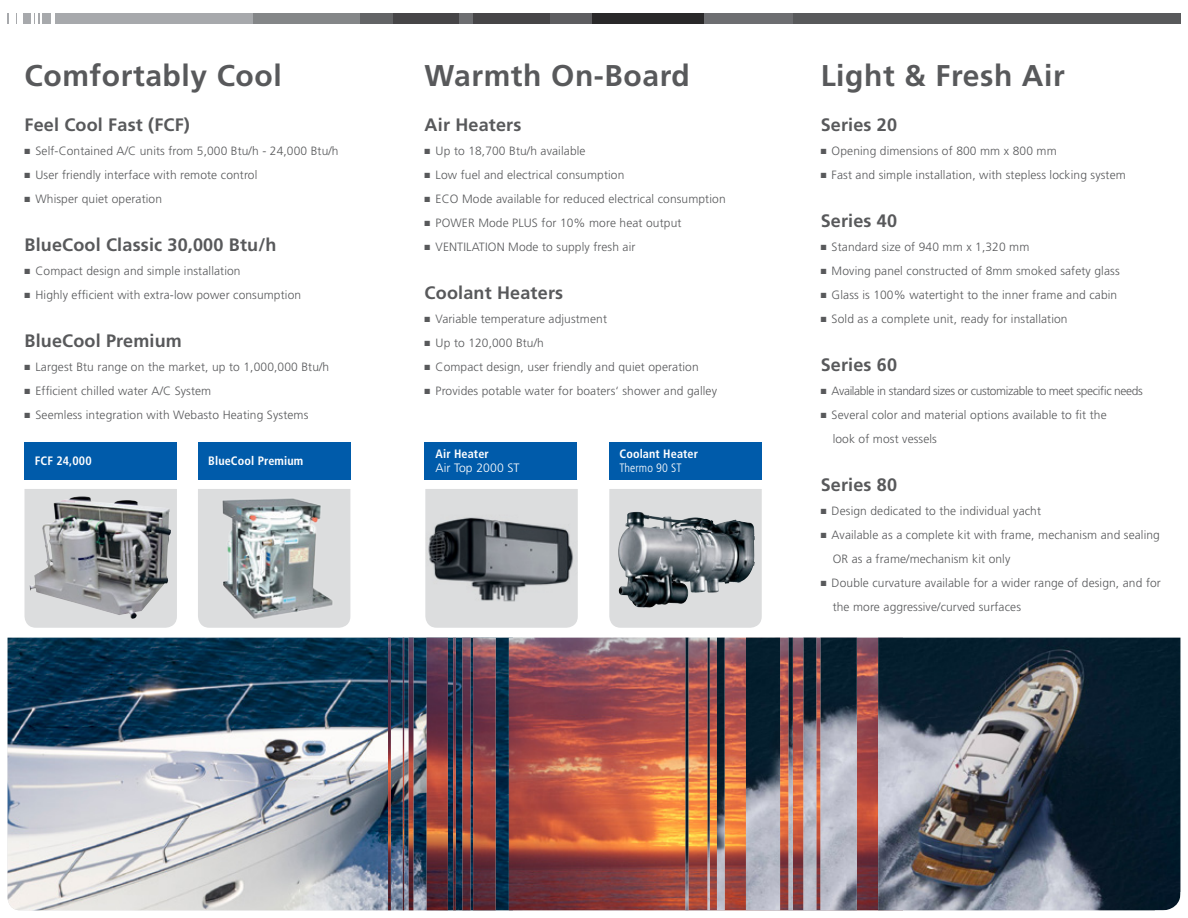
<style>
.page{position:relative;width:1188px;height:918px;background:#fff}
.page>*{position:absolute;margin:0;border:0;box-sizing:border-box;transform-origin:0 0}
.t1{font:700 30px "Frutiger";letter-spacing:.02em;color:#58595b}
.t2{font:700 18px "Frutiger";letter-spacing:.01em;color:#58595b}
.t3{font:700 condensed 12.15px "Frutiger";letter-spacing:.01em;color:#fff}
.t4{font:300 12.15px "Frutiger";letter-spacing:.01em;color:#fff}
.t5{font:300 condensed 12.15px "Frutiger";letter-spacing:.01em;color:#fff}
.t6{font:300 12px/24px "Frutiger";letter-spacing:.01em;color:#58595b}
.t7{font:300 12px "Frutiger";letter-spacing:-.03em;color:#58595b}
</style>
<div class="page">
<img style="left:8px;top:638px;width:380px;height:272px">
<img style="left:388px;top:638px;width:298px;height:272px">
<img style="left:686px;top:638px;width:494px;height:272px">
<div style="left:24px;top:442px;width:152px;height:38px;background:#005baa"></div>
<div style="left:198px;top:442px;width:152px;height:38px;background:#005baa"></div>
<div style="left:24px;top:489px;width:153px;height:139px;background:#dcddde"></div>
<img style="left:30px;top:496px;width:142px;height:123px">
<div style="left:198px;top:489px;width:152px;height:139px;background:#dcddde"></div>
<img style="left:211px;top:491px;width:126px;height:132px">
<div style="left:8px;top:13px;width:246px;height:11px;background:#a7a9ac"></div>
<div style="left:254px;top:13px;width:107px;height:11px;background:#848688"></div>
<div style="left:361px;top:13px;width:32px;height:11px;background:#636466"></div>
<div style="left:393px;top:13px;width:67px;height:11px;background:#464547"></div>
<div style="left:460px;top:13px;width:13px;height:11px;background:#6d6e71"></div>
<div style="left:473px;top:13px;width:78px;height:11px;background:#464547"></div>
<div style="left:551px;top:13px;width:23px;height:11px;background:#5d5d60"></div>
<div style="left:571px;top:13px;width:21px;height:11px;background:#5d5d60"></div>
<div style="left:592px;top:13px;width:113px;height:11px;background:#292829"></div>
<div style="left:705px;top:13px;width:88px;height:11px;background:#6d6e71"></div>
<div style="left:793px;top:13px;width:387px;height:11px;background:#58595b"></div>
<hr style="left:9px;top:13px;width:4px;height:11px;background:#fff">
<svg style="left:14px;top:13px;width:2px;height:11px"></svg>
<div style="left:18px;top:13px;width:5px;height:11px;background:#fff"></div>
<svg style="left:32px;top:13px;width:10px;height:11px"></svg>
<hr style="left:51px;top:13px;width:4px;height:11px;background:#fff">
<div style="left:425px;top:442px;width:152px;height:38px;background:#005baa"></div>
<div style="left:609px;top:442px;width:153px;height:38px;background:#005baa"></div>
<div style="left:425px;top:489px;width:153px;height:139px;background:#dcddde"></div>
<img style="left:425px;top:507px;width:153px;height:103px">
<svg style="left:609px;top:489px;width:153px;height:139px"></svg>
<img style="left:618px;top:512px;width:70px;height:96px">
<svg style="left:1155px;top:892px;width:26px;height:19px"></svg>
<h1 class="t1" style="left:24px;top:58px;width:259px">Comfortably Cool</h1>
<h2 class="t2" style="left:24px;top:114px;width:167px">Feel Cool Fast (FCF)</h2>
<p class="t6" style="left:24px;top:139px;width:316px">■ Self-Contained A/C units from 5,000 Btu/h - 24,000 Btu/h</p>
<p class="t6" style="left:24px;top:163px;width:234px">■ User friendly interface with remote control</p>
<p class="t6" style="left:24px;top:187px;width:139px">■ Whisper quiet operation</p>
<h2 class="t2" style="left:24px;top:234px;width:254px">BlueCool Classic 30,000 Btu/h</h2>
<p class="t6" style="left:24px;top:259px;width:218px">■ Compact design and simple installation</p>
<p class="t6" style="left:24px;top:283px;width:278px">■ Highly efficient with extra-low power consumption</p>
<h2 class="t2" style="left:24px;top:330px;width:159px">BlueCool Premium</h2>
<p class="t6" style="left:24px;top:355px;width:306px">■ Largest Btu range on the market, up to 1,000,000 Btu/h</p>
<p class="t6" style="left:24px;top:379px;width:188px">■ Efficient chilled water A/C System</p>
<p class="t6" style="left:24px;top:403px;width:285px">■ Seemless integration with Webasto Heating Systems</p>
<p class="t3" style="left:35px;top:454px;width:59px">FCF 24,000</p>
<p class="t3" style="left:208px;top:454px;width:97px">BlueCool Premium</p>
<h1 class="t1" style="left:425px;top:58px;width:267px">Warmth On-Board</h1>
<h2 class="t2" style="left:425px;top:114px;width:98px">Air Heaters</h2>
<p class="t6" style="left:425px;top:139px;width:162px">■ Up to 18,700 Btu/h available</p>
<p class="t6" style="left:425px;top:163px;width:201px">■ Low fuel and electrical consumption</p>
<p class="t6" style="left:425px;top:187px;width:303px">■ ECO Mode available for reduced electrical consumption</p>
<p class="t6" style="left:425px;top:211px;width:258px">■ POWER Mode PLUS for 10% more heat output</p>
<p class="t6" style="left:425px;top:235px;width:212px">■ VENTILATION Mode to supply fresh air</p>
<h2 class="t2" style="left:425px;top:282px;width:140px">Coolant Heaters</h2>
<p class="t6" style="left:425px;top:307px;width:184px">■ Variable temperature adjustment</p>
<p class="t6" style="left:425px;top:331px;width:121px">■ Up to 120,000 Btu/h</p>
<p class="t6" style="left:425px;top:355px;width:276px">■ Compact design, user friendly and quiet operation</p>
<p class="t6" style="left:425px;top:379px;width:294px">■ Provides potable water for boaters‘ shower and galley</p>
<p class="t3" style="left:436px;top:447px;width:55px">Air Heater</p>
<p class="t4" style="left:436px;top:461px;width:86px">Air Top 2000 ST</p>
<p class="t3" style="left:620px;top:447px;width:80px">Coolant Heater</p>
<p class="t5" style="left:620px;top:461px;width:64px">Thermo 90 ST</p>
<h1 class="t1" style="left:821px;top:58px;width:246px">Light &amp; Fresh Air</h1>
<h2 class="t2" style="left:821px;top:114px;width:78px">Series 20</h2>
<p class="t6" style="left:821px;top:139px;width:238px">■ Opening dimensions of 800 mm x 800 mm</p>
<p class="t6" style="left:821px;top:163px;width:307px">■ Fast and simple installation, with stepless locking system</p>
<h2 class="t2" style="left:821px;top:210px;width:78px">Series 40</h2>
<p class="t6" style="left:821px;top:235px;width:210px">■ Standard size of 940 mm x 1,320 mm</p>
<p class="t6" style="left:821px;top:259px;width:301px">■ Moving panel constructed of 8mm smoked safety glass</p>
<p class="t6" style="left:821px;top:283px;width:298px">■ Glass is 100% watertight to the inner frame and cabin</p>
<p class="t6" style="left:821px;top:307px;width:248px">■ Sold as a complete unit, ready for installation</p>
<h2 class="t2" style="left:821px;top:354px;width:78px">Series 60</h2>
<p class="t7" style="left:821px;top:384px;width:324px">■ Available in standard sizes or customizable to meet specific needs</p>
<p class="t6" style="left:833px;top:403px;width:276px;text-indent:-12px">■ Several color and material options available to fit the look of most vessels</p>
<h2 class="t2" style="left:821px;top:474px;width:78px">Series 80</h2>
<p class="t6" style="left:821px;top:499px;width:222px">■ Design dedicated to the individual yacht</p>
<p class="t6" style="left:833px;top:523px;width:329px;text-indent:-12px">■ Available as a complete kit with frame, mechanism and sealing<br>OR as a frame/mechanism kit only</p>
<p class="t6" style="left:833px;top:571px;width:330px;text-indent:-12px">■ Double curvature available for a wider range of design, and for the more aggressive/curved surfaces</p>
</div>
